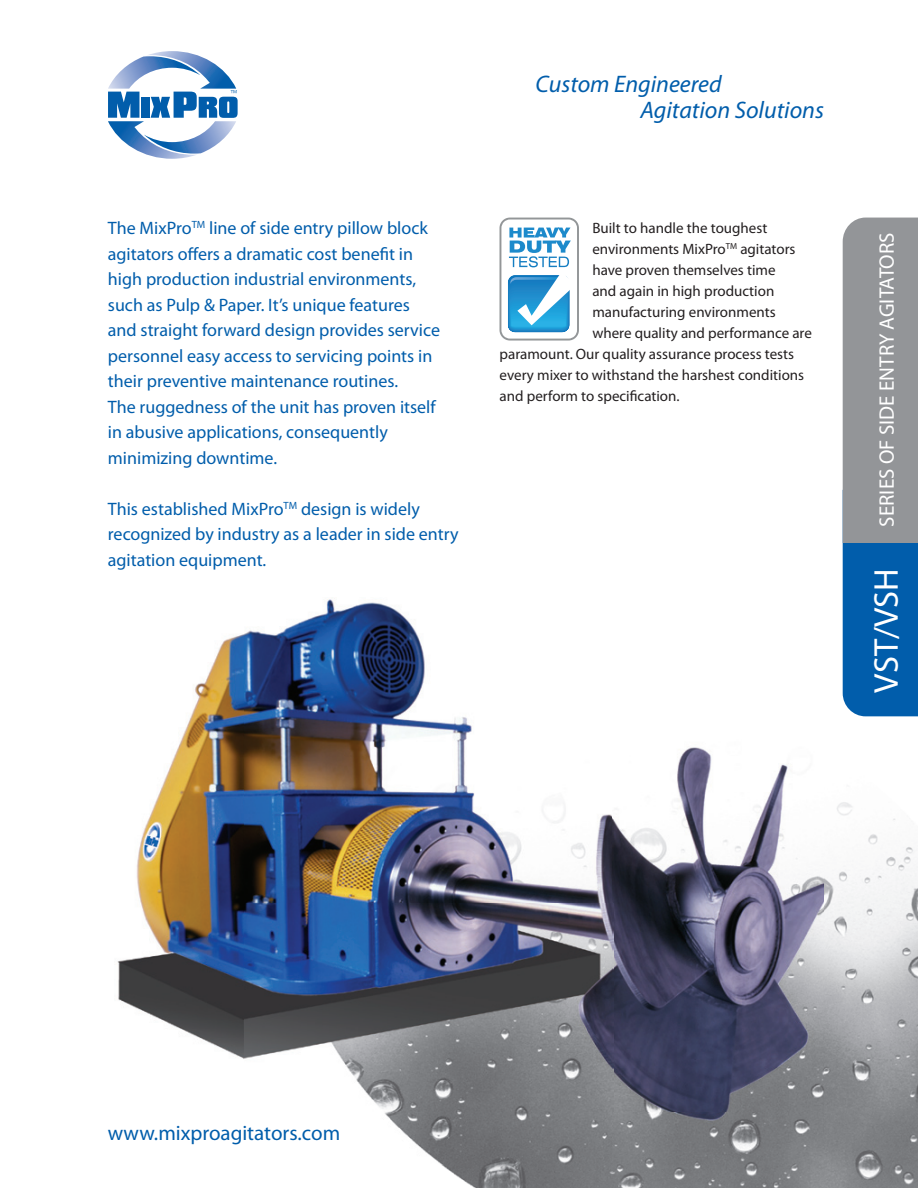
<style>
.page{position:relative;width:918px;height:1188px;background:#fff}
.page>*{position:absolute;margin:0;border:0;box-sizing:border-box;transform-origin:0 0}
.t1{font:34.5px "Myriad Pro";color:#fff}
.t2{font:italic 24px/25.5px "Myriad Pro";color:#015dab}
.t3{font:21px "Myriad Pro";color:#fff}
.t4{font:21px "Myriad Pro";color:#015dab}
.t5{font:18px/25.5px "Myriad Pro";color:#015dab}
.t6{font:15px "Myriad Pro";color:#231f20}
</style>
<div class="page">
<img style="left:442px;top:563px;width:476px;height:625px">
<img style="left:117px;top:591px;width:707px;height:574px">
<svg style="left:843px;top:218px;width:75px;height:498px;background:#61829f"></svg>
<svg style="left:108px;top:51px;width:130px;height:108px"></svg>
<svg style="left:500px;top:218px;width:79px;height:123px"></svg>
<p class="t5" style="left:108px;top:216px;width:334px">The MixPro<sup>TM</sup> line of side entry pillow block agitators offers a dramatic cost benefit in high production industrial environments, such as Pulp &amp; Paper. It’s unique features and straight forward design provides service personnel easy access to servicing points in their preventive maintenance routines.<br>The ruggedness of the unit has proven itself in abusive applications, consequently minimizing downtime.</p>
<p class="t5" style="left:108px;top:496px;width:352px">This established MixPro<sup>TM</sup> design is widely recognized by industry as a leader in side entry agitation equipment.</p>
<h2 class="t2" style="left:640px;top:72px;width:185px;text-indent:-105px">Custom Engineered<br>Agitation Solutions</h2>
<p class="t6" style="left:592px;top:220px;width:176px">Built to handle the toughest</p>
<p class="t6" style="left:592px;top:241px;width:205px">environments MixPro<sup>TM</sup> agitators</p>
<p class="t6" style="left:592px;top:262px;width:185px">have proven themselves time</p>
<p class="t6" style="left:592px;top:283px;width:183px">and again in high production</p>
<p class="t6" style="left:592px;top:304px;width:185px">manufacturing environments</p>
<p class="t6" style="left:592px;top:325px;width:221px">where quality and performance are</p>
<p class="t6" style="left:500px;top:346px;width:296px">paramount. Our quality assurance process tests</p>
<p class="t6" style="left:500px;top:367px;width:306px">every mixer to withstand the harshest conditions</p>
<p class="t6" style="left:500px;top:388px;width:182px">and perform to specification.</p>
<p class="t3" style="left:875px;top:526px;width:296px;rotate:-90deg">SERIES OF SIDE ENTRY AGITATORS</p>
<h1 class="t1" style="left:868px;top:693px;width:125px;rotate:-90deg">VST/VSH</h1>
<p class="t4" style="left:108px;top:1121px;width:234px">www.mixproagitators.com</p>
</div>
